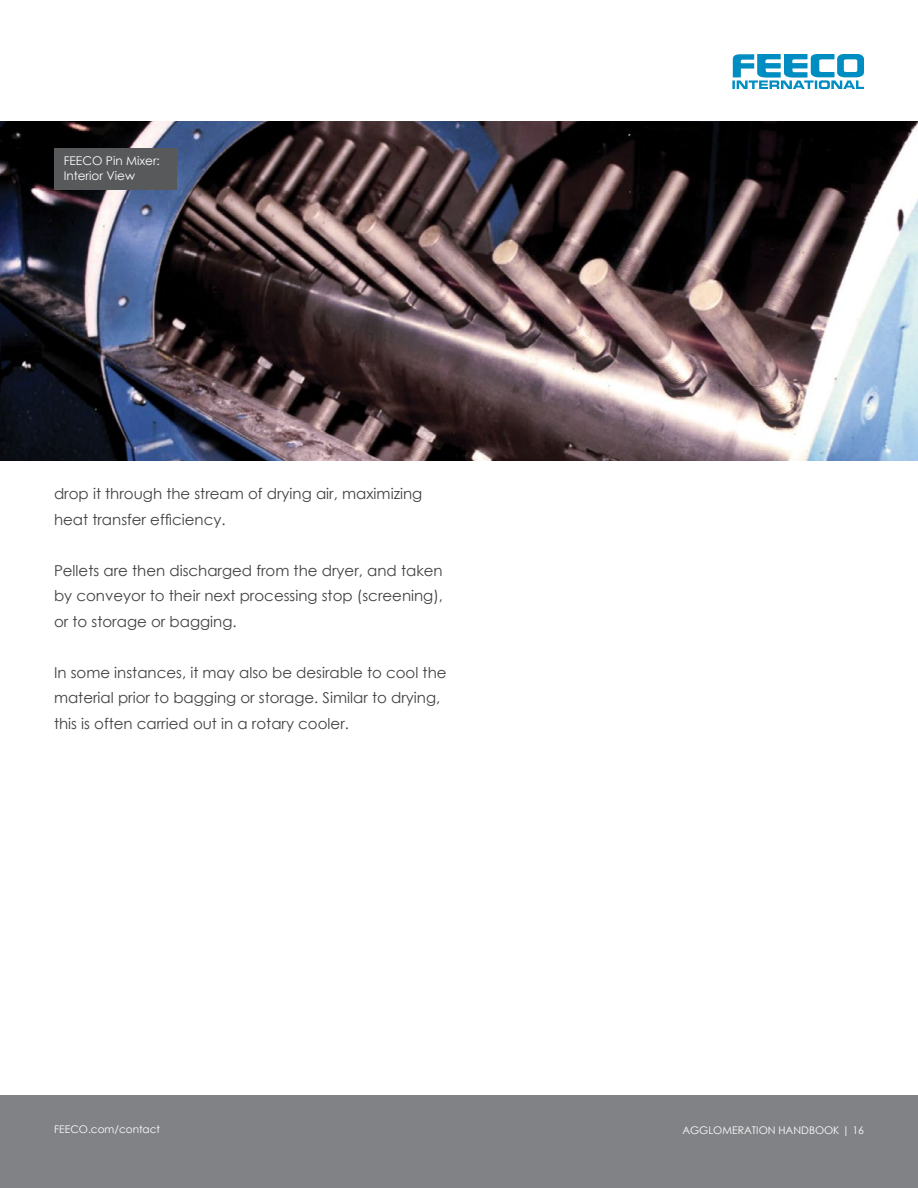
<style>
.page{position:relative;width:918px;height:1188px;background:#fff}
.page>*{position:absolute;margin:0;border:0;box-sizing:border-box;transform-origin:0 0}
.t1{font:15px/25.5px "Century Gothic";color:#414042}
.t2{font:12px "Century Gothic";color:#fff}
.t3{font:10.5px "Century Gothic";color:#fff}
</style>
<div class="page">
<div style="left:0;top:1095px;width:918px;height:93px;background:#808285"></div>
<svg style="left:732px;top:54px;width:132px;height:35px"></svg>
<img style="left:0;top:122px;width:918px;height:338px">
<div style="left:54px;top:148px;width:122px;height:42px;background:#58595b"></div>
<p class="t2" style="left:64px;top:153px;width:98px">FEECO Pin Mixer:</p>
<p class="t2" style="left:64px;top:167px;width:73px">Interior View</p>
<p class="t1" style="left:54px;top:481px;width:370px">drop it through the stream of drying air, maximizing heat transfer efficiency.</p>
<p class="t1" style="left:54px;top:558px;width:391px;text-align:justify">Pellets are then discharged from the dryer, and taken by conveyor to their next processing stop (screening), or to storage or bagging.</p>
<p class="t1" style="left:54px;top:660px;width:394px">In some instances, it may also be desirable to cool the material prior to bagging or storage. Similar to drying, this is often carried out in a rotary cooler.</p>
<p class="t3" style="left:54px;top:1122px;width:108px">FEECO.com/contact</p>
<p class="t3" style="left:682px;top:1123px;width:183px">AGGLOMERATION HANDBOOK | 16</p>
</div>
